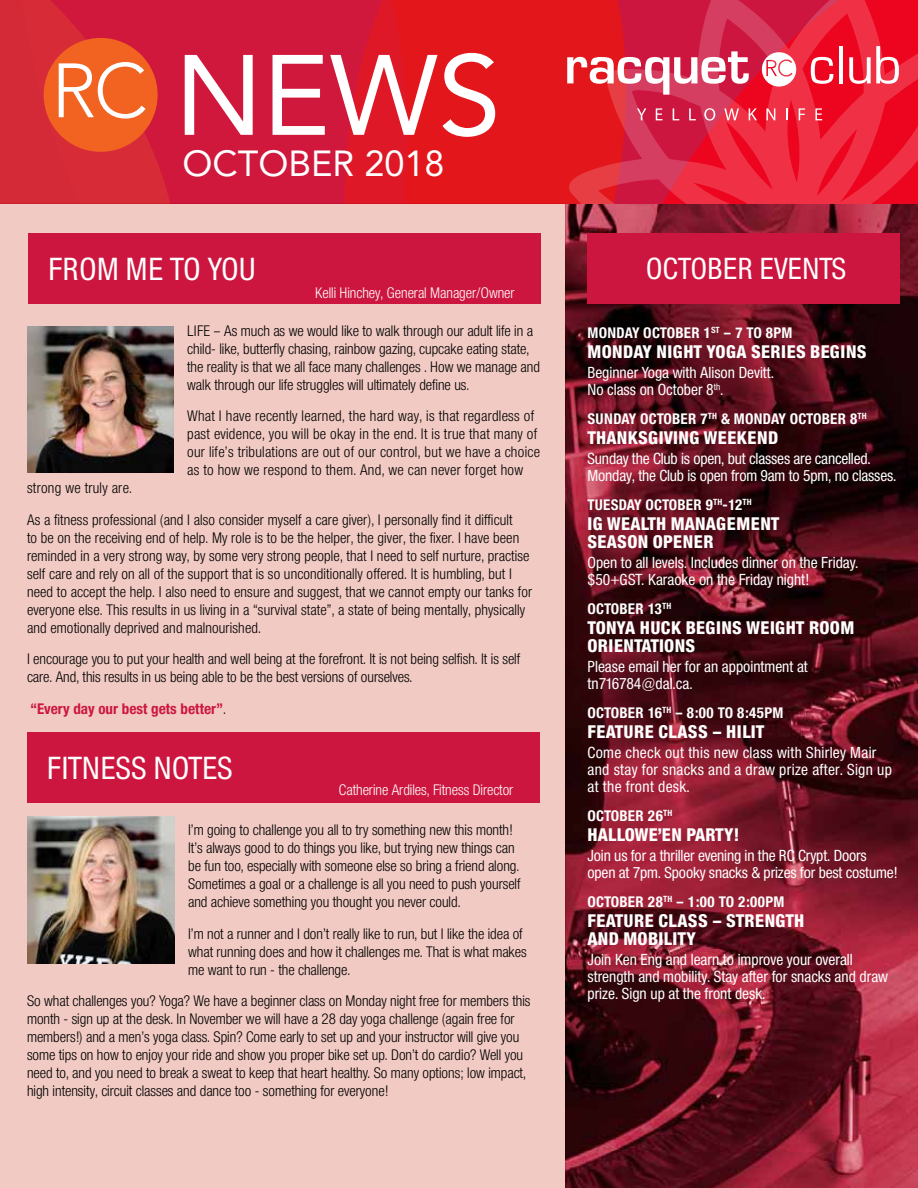
<style>
.page{position:relative;width:918px;height:1188px;background:#fff}
.page>*{position:absolute;margin:0;border:0;box-sizing:border-box;transform-origin:0 0}
.t1{font:36px "Avenir LT";color:#fff}
.t2{font:31.5px "Neue Helvetica Condensed BQ";letter-spacing:.02em;color:#fff}
.t3{font:30px "Neue Helvetica Condensed BQ";color:#fff}
.t4{font:800 18px/18px "Neue Helvetica Condensed BQ";letter-spacing:.015em;color:#fff}
.t5{font:15.75px/16.8px "Neue Helvetica Condensed BQ";color:#fff}
.t6{font:15.75px/16.8px "Neue Helvetica Condensed BQ";letter-spacing:.02em;color:#fff}
.t7{font:300 15px/18px "Neue Helvetica Condensed BQ";color:#000}
.t8{font:300 15px/18px "Neue Helvetica Condensed BQ";letter-spacing:.02em;color:#000}
.t9{font:700 15px "Neue Helvetica Condensed BQ";color:#fff}
.t10{font:300 15px "Neue Helvetica Condensed BQ";color:#fff}
.t11{font:700 15px "Neue Helvetica Condensed BQ";color:#cd163f}
.s1{font-weight:300;color:#000}
</style>
<div class="page">
<img style="left:566px;top:203px;width:352px;height:985px">
<div style="left:434px;top:0;width:127px;height:203px;background:#e3161c"></div>
<svg style="left:253px;top:0;width:181px;height:203px;background:#d61732"></svg>
<svg style="left:561px;top:0;width:357px;height:203px;background:#e31f38"></svg>
<svg style="left:273px;top:53px;width:222px;height:84px"></svg>
<svg style="left:0;top:0;width:253px;height:203px;background:#db3c44"></svg>
<svg style="left:637px;top:108px;width:9px;height:12px"></svg>
<svg style="left:656px;top:108px;width:6px;height:12px"></svg>
<svg style="left:673px;top:108px;width:6px;height:12px"></svg>
<svg style="left:689px;top:108px;width:7px;height:12px"></svg>
<svg style="left:704px;top:108px;width:11px;height:13px"></svg>
<svg style="left:724px;top:108px;width:15px;height:12px"></svg>
<svg style="left:749px;top:108px;width:8px;height:12px"></svg>
<svg style="left:766px;top:108px;width:9px;height:12px"></svg>
<svg style="left:786px;top:108px;width:2px;height:12px"></svg>
<svg style="left:799px;top:108px;width:6px;height:12px"></svg>
<svg style="left:815px;top:108px;width:7px;height:12px"></svg>
<svg style="left:567px;top:51px;width:182px;height:44px"></svg>
<svg style="left:811px;top:57px;width:22px;height:27px"></svg>
<hr style="left:839px;top:46px;width:4px;height:37px;background:#fff">
<svg style="left:849px;top:46px;width:50px;height:38px"></svg>
<svg style="left:762px;top:52px;width:34px;height:35px"></svg>
<div style="left:0;top:203px;width:566px;height:985px;background:#f1cac3"></div>
<div style="left:588px;top:233px;width:312px;height:71px;background:#cd163f"></div>
<img style="left:27px;top:326px;width:147px;height:147px">
<div style="left:28px;top:233px;width:513px;height:71px;background:#cd163f"></div>
<img style="left:28px;top:817px;width:147px;height:147px">
<div style="left:27px;top:732px;width:513px;height:71px;background:#cd163f"></div>
<h1 class="t1" style="left:183px;top:143px;width:264px">OCTOBER 2018</h1>
<h2 class="t2" style="left:49px;top:251px;width:33px">From</h2>
<h2 class="t2" style="left:126px;top:251px;width:131px">Me to You</h2>
<h3 class="t3" style="left:646px;top:251px;width:33px">October</h3>
<h3 class="t3" style="left:760px;top:251px;width:44px">Events</h3>
<p class="t10" style="left:315px;top:284px;width:201px">Kelli Hinchey, General Manager/Owner</p>
<p class="t7" style="left:187px;top:322px;width:354px">LIFE – As much as we would like to walk through our adult life in a child- like, butterfly chasing, rainbow gazing, cupcake eating state, the reality is that we all face many challenges . How we manage and walk through our life struggles will ultimately define us.</p>
<p class="t8" style="left:187px;top:407px;width:354px">What I have recently learned, the hard way, is that regardless of past evidence, you will be okay in the end. It is true that many of our life’s tribulations are out of our control, but we have a choice as to how we respond to them. And, we can never forget how</p>
<p class="t7" style="left:27px;top:473px;width:487px;line-height:31.5px">strong we truly are.<br>As a fitness professional (and I also consider myself a care giver), I personally find it difficult</p>
<p class="t7" style="left:27px;top:529px;width:507px">to be on the receiving end of help. My role is to be the helper, the giver, the fixer. I have been reminded in a very strong way, by some very strong people, that I need to self nurture, practise self care and rely on all of the support that is so unconditionally offered. It is humbling, but I need to accept the help. I also need to ensure and suggest, that we cannot empty our tanks for everyone else. This results in us living in a “survival state”, a state of being mentally, physically and emotionally deprived and malnourished.</p>
<p class="t7" style="left:27px;top:650px;width:495px">I encourage you to put your health and well being at the forefront. It is not being selfish. It is self care. And, this results in us being able to be the best versions of ourselves.</p>
<p class="t11" style="left:30px;top:699px;width:197px">“EVERY DAY OUR BEST GETS BETTER”<span class="s1">.</span></p>
<h2 class="t2" style="left:47px;top:749px;width:187px">FITNESS NOTES</h2>
<p class="t10" style="left:339px;top:781px;width:176px">Catherine Ardiles, Fitness Director</p>
<p class="t7" style="left:188px;top:821px;width:334px">I’m going to challenge you all to try something new this month!<br>It’s always good to do things you like, but trying new things can be fun too, especially with someone else so bring a friend along.<br>Sometimes a goal or a challenge is all you need to push yourself and achieve something you thought you never could.</p>
<p class="t7" style="left:188px;top:925px;width:340px">I’m not a runner and I don’t really like to run, but I like the idea of what running does and how it challenges me. That is what makes me want to run - the challenge.</p>
<p class="t7" style="left:27px;top:992px;width:505px">So what challenges you? Yoga? We have a beginner class on Monday night free for members this month - sign up at the desk. In November we will have a 28 day yoga challenge (again free for members!) and a men’s yoga class. Spin? Come early to set up and your instructor will give you some tips on how to enjoy your ride and show you proper bike set up. Don’t do cardio? Well you need to, and you need to break a sweat to keep that heart healthy. So many options; low impact, high intensity, circuit classes and dance too - something for everyone!</p>
<p class="t9" style="left:588px;top:323px;width:205px">MONDAY OCTOBER 1<sup>ST</sup> – 7 TO 8PM</p>
<p class="t4" style="left:588px;top:343px;width:279px">MONDAY NIGHT YOGA SERIES BEGINS</p>
<p class="t5" style="left:588px;top:365px;width:188px">Beginner Yoga with Alison Devitt.<br>No class on October 8<sup>th</sup>.</p>
<p class="t9" style="left:588px;top:409px;width:281px">SUNDAY OCTOBER 7<sup>TH</sup> &amp; MONDAY OCTOBER 8<sup>TH</sup></p>
<p class="t4" style="left:588px;top:429px;width:192px">THANKSGIVING WEEKEND</p>
<p class="t5" style="left:588px;top:451px;width:310px">Sunday the Club is open, but classes are cancelled.<br>Monday, the Club is open from 9am to 5pm, no classes.</p>
<p class="t9" style="left:588px;top:495px;width:166px">TUESDAY OCTOBER 9<sup>TH</sup>-12<sup>TH</sup></p>
<p class="t4" style="left:588px;top:515px;width:193px">IG WEALTH MANAGEMENT<br>SEASON OPENER</p>
<p class="t5" style="left:588px;top:554px;width:272px">Open to all levels. Includes dinner on the Friday. $50+GST. Karaoke on the Friday night!</p>
<p class="t9" style="left:588px;top:599px;width:85px">OCTOBER 13<sup>TH</sup></p>
<p class="t4" style="left:588px;top:618px;width:266px">TONYA HUCK BEGINS WEIGHT ROOM<br>ORIENTATIONS</p>
<p class="t5" style="left:588px;top:658px;width:222px">Please email her for an appointment at tn716784@dal.ca.</p>
<p class="t9" style="left:588px;top:703px;width:196px">OCTOBER 16<sup>TH</sup> – 8:00 TO 8:45PM</p>
<p class="t4" style="left:588px;top:722px;width:148px">FEATURE CLASS – HILIT</p>
<p class="t6" style="left:588px;top:744px;width:306px">Come check out this new class with Shirley Mair and stay for snacks and a draw prize after. Sign up at the front desk.</p>
<p class="t9" style="left:588px;top:806px;width:86px">OCTOBER 26<sup>TH</sup></p>
<p class="t4" style="left:588px;top:825px;width:153px">HALLOWE’EN PARTY!</p>
<p class="t5" style="left:588px;top:847px;width:311px">Join us for a thriller evening in the RC Crypt. Doors open at 7pm. Spooky snacks &amp; prizes for best costume!</p>
<p class="t9" style="left:588px;top:892px;width:197px">OCTOBER 28<sup>TH</sup> – 1:00 TO 2:00PM</p>
<p class="t4" style="left:588px;top:911px;width:218px">FEATURE CLASS – STRENGTH<br>AND MOBILITY</p>
<p class="t5" style="left:588px;top:951px;width:302px">Join Ken Eng and learn to improve your overall strength and mobility. Stay after for snacks and draw prize. Sign up at the front desk.</p>
</div>
